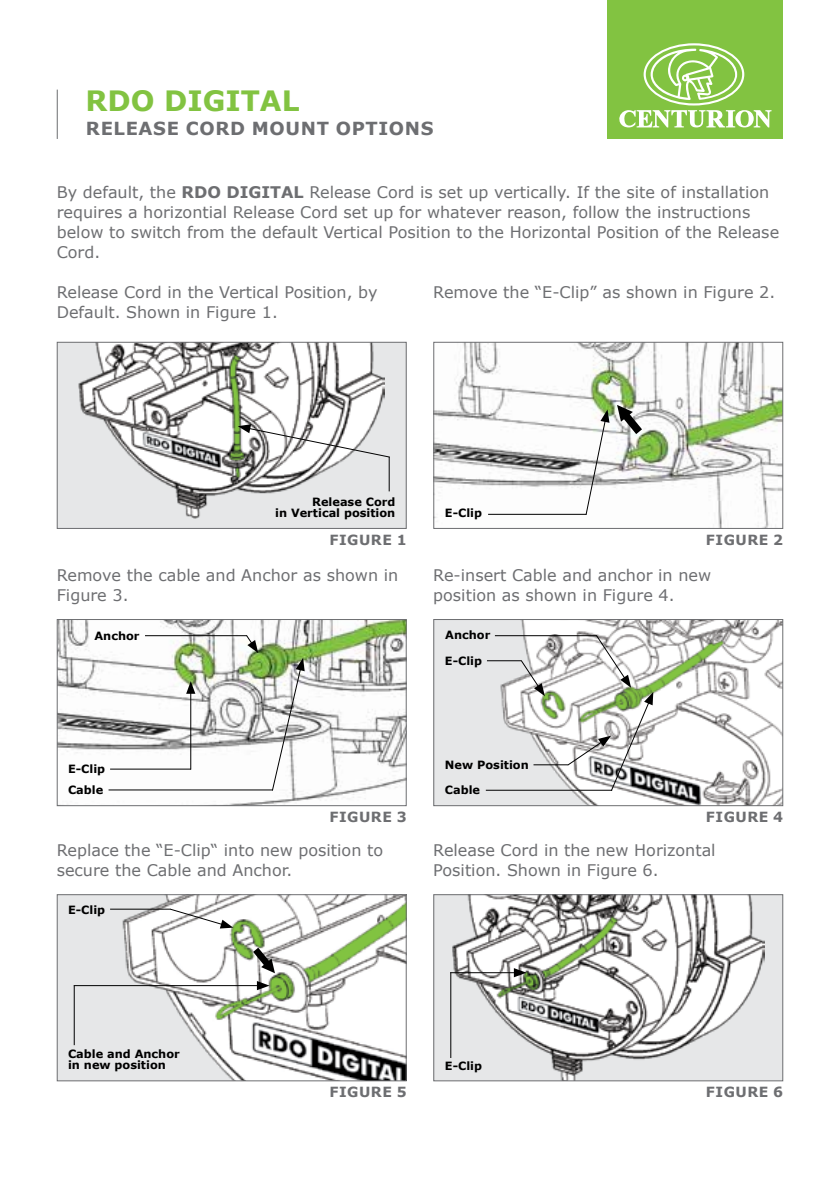
<style>
.page{position:relative;width:840px;height:1191px;background:#fff}
.page>*{position:absolute;margin:0;border:0;box-sizing:border-box;transform-origin:0 0}
.t1{font:700 28px "Verdana";color:#82c341}
.t2{font:700 18px "Verdana";letter-spacing:.035em;color:#6d6e71}
.t3{font:16px/20px "Verdana";color:#6d6e71}
.t4{font:700 14px "Verdana";letter-spacing:.035em;color:#6d6e71}
.t5{font:700 11.4px/11.4px "Verdana";color:#000;text-align:right}
.s1{font-weight:700}
</style>
<div class="page">
<div style="left:607px;top:0;width:175px;height:139px;background:#82c341"></div>
<svg style="left:619px;top:43px;width:152px;height:84px"></svg>
<svg style="left:56px;top:341px;width:351px;height:188px"></svg>
<svg style="left:56px;top:619px;width:351px;height:187px"></svg>
<svg style="left:56px;top:894px;width:351px;height:187px"></svg>
<svg style="left:433px;top:341px;width:350px;height:188px"></svg>
<svg style="left:433px;top:619px;width:350px;height:187px"></svg>
<svg style="left:433px;top:894px;width:350px;height:187px"></svg>
<hr style="left:57px;top:90px;width:1px;height:49px;background:#6d6e71">
<svg style="left:238px;top:424px;width:153px;height:34px"></svg>
<svg style="left:584px;top:409px;width:25px;height:107px"></svg>
<svg style="left:245px;top:634px;width:13px;height:19px"></svg>
<hr style="left:74px;top:985px;width:186px;height:1px;background:#000">
<svg style="left:257px;top:981px;width:12px;height:9px"></svg>
<svg style="left:519px;top:659px;width:25px;height:37px"></svg>
<hr style="left:450px;top:972px;width:66px;height:1px;background:#000">
<svg style="left:513px;top:968px;width:13px;height:9px"></svg>
<svg style="left:169px;top:908px;width:64px;height:20px"></svg>
<svg style="left:566px;top:634px;width:87px;height:158px"></svg>
<hr style="left:190px;top:690px;width:1px;height:79px;background:#000">
<svg style="left:186px;top:681px;width:9px;height:13px"></svg>
<svg style="left:271px;top:658px;width:33px;height:133px"></svg>
<hr style="left:388px;top:457px;width:1px;height:34px;background:#000">
<hr style="left:488px;top:514px;width:98px;height:1px;background:#000">
<hr style="left:145px;top:635px;width:102px;height:1px;background:#000">
<hr style="left:494px;top:635px;width:102px;height:1px;background:#000">
<hr style="left:486px;top:660px;width:35px;height:1px;background:#000">
<hr style="left:450px;top:972px;width:1px;height:86px;background:#000">
<hr style="left:110px;top:908px;width:60px;height:1px;background:#000">
<hr style="left:533px;top:764px;width:34px;height:1px;background:#000">
<hr style="left:485px;top:789px;width:126px;height:1px;background:#000">
<hr style="left:74px;top:985px;width:1px;height:60px;background:#000">
<hr style="left:110px;top:768px;width:81px;height:1px;background:#000">
<hr style="left:108px;top:789px;width:165px;height:1px;background:#000">
<svg style="left:616px;top:405px;width:25px;height:29px"></svg>
<svg style="left:253px;top:947px;width:22px;height:26px"></svg>
<h1 class="t1" style="left:86px;top:81px;width:215px">RDO DIGITAL</h1>
<p class="t2" style="left:86px;top:116px;width:349px">RELEASE CORD MOUNT OPTIONS</p>
<p class="t3" style="left:57px;top:182px;width:723px">By default, the <span class="s1">RDO DIGITAL</span> Release Cord is set up vertically. If the site of installation requires a horizontial Release Cord set up for whatever reason, follow the instructions below to switch from the default Vertical Position to the Horizontal Position of the Release Cord.</p>
<p class="t3" style="left:433px;top:282px;width:343px">Remove the “E-Clip” as shown in Figure 2.</p>
<p class="t3" style="left:57px;top:282px;width:322px">Release Cord in the Vertical Position, by<br>Default. Shown in Figure 1.</p>
<p class="t5" style="left:275px;top:495px;width:122px">Release Cord<br>in Vertical position</p>
<p class="t5" style="left:444px;top:507px;width:39px">E-Clip</p>
<p class="t4" style="left:329px;top:530px;width:79px">FIGURE 1</p>
<p class="t4" style="left:705px;top:530px;width:79px">FIGURE 2</p>
<p class="t3" style="left:57px;top:565px;width:343px">Remove the cable and Anchor as shown in<br>Figure 3.</p>
<p class="t3" style="left:433px;top:565px;width:279px">Re-insert Cable and anchor in new position as shown in Figure 4.</p>
<p class="t5" style="left:94px;top:629px;width:47px">Anchor</p>
<p class="t5" style="left:445px;top:629px;width:47px">Anchor</p>
<p class="t5" style="left:444px;top:655px;width:39px">E-Clip</p>
<p class="t5" style="left:68px;top:763px;width:39px">E-Clip</p>
<p class="t5" style="left:444px;top:759px;width:85px">New Position</p>
<p class="t5" style="left:68px;top:784px;width:37px">Cable</p>
<p class="t5" style="left:444px;top:784px;width:37px">Cable</p>
<p class="t4" style="left:329px;top:807px;width:79px">FIGURE 3</p>
<p class="t4" style="left:705px;top:807px;width:79px">FIGURE 4</p>
<p class="t3" style="left:57px;top:840px;width:328px">Replace the “E-Clip“ into new position to secure the Cable and Anchor.</p>
<p class="t5" style="left:68px;top:903px;width:39px">E-Clip</p>
<p class="t3" style="left:433px;top:840px;width:284px">Release Cord in the new Horizontal<br>Position. Shown in Figure 6.</p>
<p class="t5" style="left:68px;top:1047px;width:113px;text-align:left">Cable and Anchor in new position</p>
<p class="t4" style="left:329px;top:1082px;width:79px">FIGURE 5</p>
<p class="t5" style="left:444px;top:1059px;width:39px">E-Clip</p>
<p class="t4" style="left:705px;top:1082px;width:79px">FIGURE 6</p>
</div>
